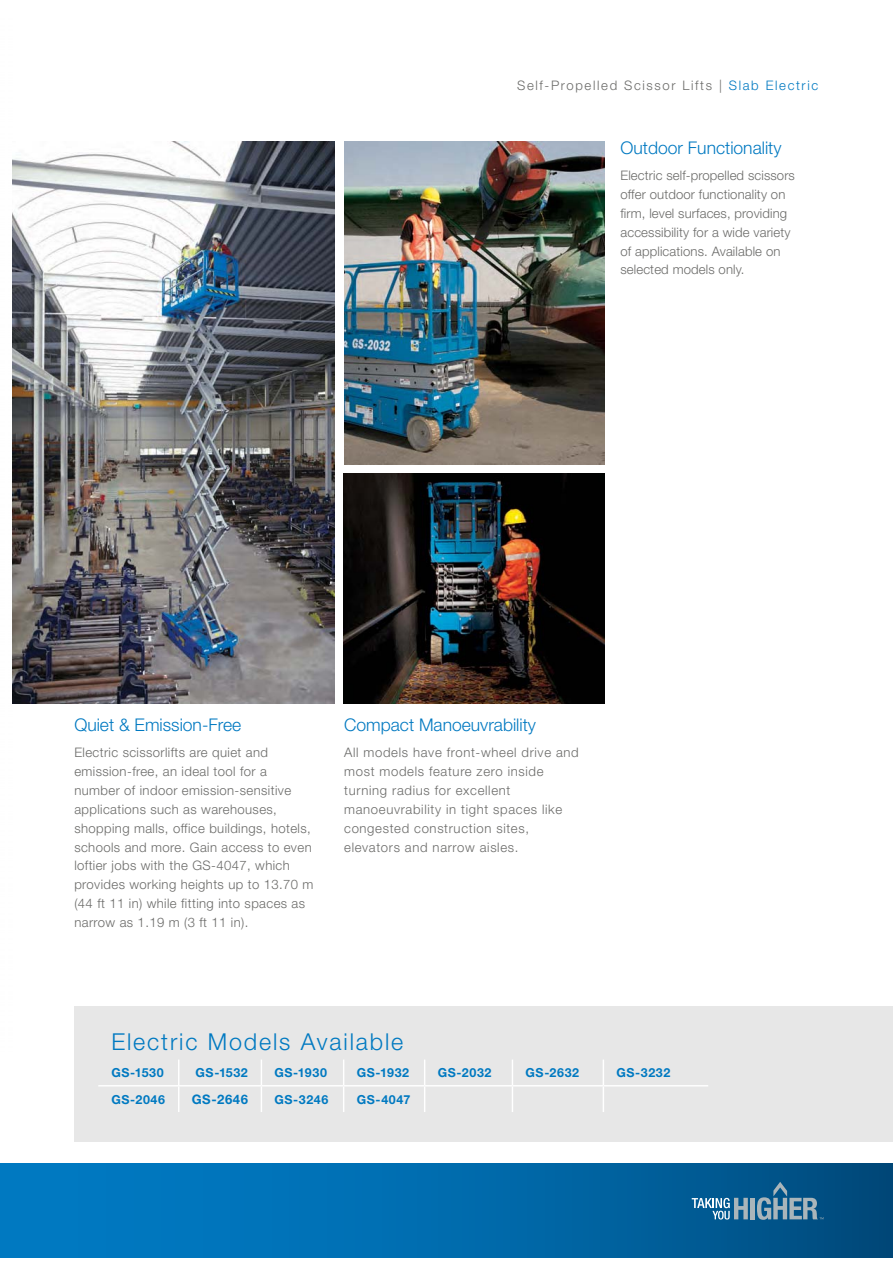
<style>
.page{position:relative;width:893px;height:1263px;background:#fff}
.page>*{position:absolute;margin:0;border:0;box-sizing:border-box;transform-origin:0 0}
.t1{font:300 23.25px "Helvetica Neue LT Std";letter-spacing:.08em;color:#0079c1}
.t2{font:300 17.55px "Helvetica Neue LT Std";color:#0079c1}
.t3{font:300 13.05px/18.9px "Helvetica Neue LT Std";letter-spacing:.03em;color:#6b6b69}
.t4{font:300 13.05px/18.9px "Helvetica Neue LT Std";letter-spacing:.05em;color:#6b6b69}
.t5{font:300 13.05px/18.9px "Helvetica Neue LT Std";letter-spacing:.01em;color:#6b6b69}
.t6{font:300 13.05px "Helvetica Neue LT Std";letter-spacing:.125em;color:#6b6b69}
.t7{font:700 13.05px "Helvetica Neue LT Std";letter-spacing:.05em;color:#0079c1}
.t8{font:700 12.45px "Helvetica Neue LT Std";letter-spacing:.045em;color:#0079c1}
.s1{color:#0079c1}
</style>
<div class="page">
<div style="left:12px;top:1164px;width:881px;height:93px;background:linear-gradient(to right,#0081cd,#004f83)"></div>
<div style="left:0;top:1164px;width:12px;height:93px;background:#0079c1"></div>
<svg style="left:692px;top:1198px;width:56px;height:22px"></svg>
<div style="left:750px;top:1198px;width:5px;height:21px;background:#aab5ba"></div>
<svg style="left:757px;top:1182px;width:66px;height:38px;background:#3b7398"></svg>
<img style="left:12px;top:142px;width:323px;height:561px">
<img style="left:344px;top:142px;width:261px;height:322px">
<div style="left:74px;top:1006px;width:819px;height:136px;background:#e7e7e7"></div>
<hr style="left:98px;top:1085px;width:163px;height:2px;background:#fff">
<svg style="left:178px;top:1060px;width:1px;height:52px"></svg>
<hr style="left:261px;top:1085px;width:83px;height:2px;background:#fff">
<svg style="left:261px;top:1060px;width:1px;height:52px"></svg>
<hr style="left:344px;top:1085px;width:81px;height:2px;background:#fff">
<svg style="left:343px;top:1060px;width:1px;height:52px"></svg>
<hr style="left:425px;top:1085px;width:87px;height:2px;background:#fff">
<svg style="left:424px;top:1060px;width:1px;height:52px"></svg>
<hr style="left:512px;top:1085px;width:91px;height:2px;background:#fff">
<svg style="left:512px;top:1060px;width:1px;height:52px"></svg>
<hr style="left:603px;top:1085px;width:105px;height:2px;background:#fff">
<svg style="left:603px;top:1060px;width:1px;height:52px"></svg>
<img style="left:344px;top:474px;width:260px;height:229px">
<p class="t6" style="left:517px;top:80px;width:303px">Self-Propelled Scissor Lifts | <span class="s1">Slab Electric</span></p>
<h2 class="t2" style="left:620px;top:142px;width:163px">Outdoor Functionality</h2>
<p class="t5" style="left:620px;top:167px;width:176px">Electric self-propelled scissors offer outdoor functionality on firm, level surfaces, providing accessibility for a wide variety of applications. Available on selected models only.</p>
<h2 class="t2" style="left:74px;top:719px;width:168px">Quiet &amp; Emission-Free</h2>
<p class="t3" style="left:74px;top:744px;width:241px">Electric scissorlifts are quiet and emission-free, an ideal tool for a number of indoor emission-sensitive applications such as warehouses, shopping malls, office buildings, hotels, schools and more. Gain access to even loftier jobs with the GS-4047, which provides working heights up to 13.70 m (44 ft 11 in) while fitting into spaces as narrow as 1.19 m (3 ft 11 in).</p>
<h2 class="t2" style="left:344px;top:719px;width:193px">Compact Manoeuvrability</h2>
<p class="t4" style="left:344px;top:744px;width:236px">All models have front-wheel drive and most models feature zero inside turning radius for excellent manoeuvrability in tight spaces like congested construction sites, elevators and narrow aisles.</p>
<h1 class="t1" style="left:111px;top:1034px;width:293px">Electric Models Available</h1>
<p class="t8" style="left:111px;top:1065px;width:54px">GS-1530</p>
<p class="t8" style="left:196px;top:1065px;width:54px">GS-1532</p>
<p class="t8" style="left:275px;top:1065px;width:54px">GS-1930</p>
<p class="t8" style="left:357px;top:1065px;width:54px">GS-1932</p>
<p class="t8" style="left:438px;top:1065px;width:55px">GS-2032</p>
<p class="t8" style="left:526px;top:1065px;width:55px">GS-2632</p>
<p class="t8" style="left:616px;top:1065px;width:55px">GS-3232</p>
<p class="t8" style="left:111px;top:1092px;width:55px">GS-2046</p>
<p class="t7" style="left:192px;top:1092px;width:58px">GS-2646</p>
<p class="t8" style="left:274px;top:1092px;width:55px">GS-3246</p>
<p class="t8" style="left:357px;top:1092px;width:55px">GS-4047</p>
</div>
